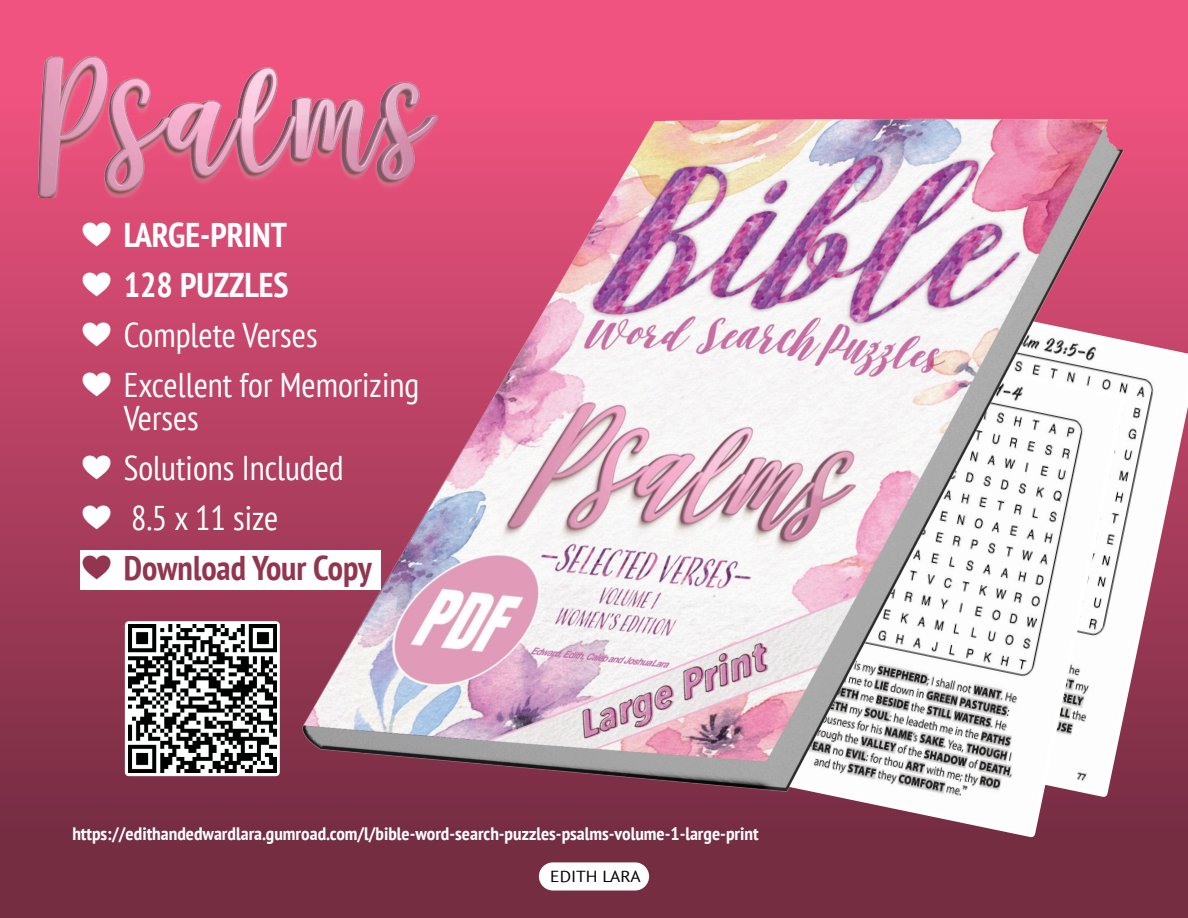
<style>
.page{position:relative;width:1188px;height:918px;background:#fff}
.page>*{position:absolute;margin:0;border:0;box-sizing:border-box;transform-origin:0 0}
.t1{font:condensed 34.35px/32.8px "PT Sans";color:#fff}
.t2{font:700 condensed 34.35px "PT Sans";color:#fff}
.t3{font:700 condensed 34.35px "PT Sans";color:#923550}
.t4{font:700 condensed 18px "PT Sans";color:#fff;scale:1.06 1}
.t5{font:16.05px "PT Sans";color:#000;scale:1.1 1}
</style>
<div class="page">
<div style="left:0;top:0;width:1188px;height:918px;background:linear-gradient(to bottom,#fb5685,#6b2a3d)"></div>
<img style="left:1133px;top:298px;width:55px;height:495px">
<img style="left:292px;top:75px;width:841px;height:768px">
<div style="left:125px;top:621px;width:155px;height:155px;border:8px solid #fff"></div>
<img style="left:129px;top:625px;width:147px;height:147px">
<div style="left:539px;top:862px;width:110px;height:29px;background:#fff;border-radius:14px"></div>
<div style="left:80px;top:550px;width:301px;height:39px;background:#fff"></div>
<img style="left:39px;top:56px;width:398px;height:141px">
<h1 class="t2" style="left:83px;top:221px;width:206px">★ LARGE-PRINT</h1>
<h1 class="t2" style="left:83px;top:271px;width:208px">★ 128 PUZZLES</h1>
<h1 class="t1" style="left:83px;top:322px;width:236px">★ Complete Verses</h1>
<h1 class="t1" style="left:124px;top:372px;width:297px;text-indent:-41px">★ Excellent for Memorizing<br>Verses</h1>
<h1 class="t1" style="left:83px;top:455px;width:263px">★ Solutions Included</h1>
<h1 class="t1" style="left:83px;top:505px;width:197px">★ 8.5 x 11 size</h1>
<h1 class="t3" style="left:83px;top:554px;width:291px">★ Download Your Copy</h1>
<p class="t4" style="left:72px;top:826px;width:649px">https://edithandedwardlara.gumroad.com/l/bible-word-search-puzzles-psalms-volume-1-large-print</p>
<p class="t5" style="left:550px;top:869px;width:84px">EDITH LARA</p>
</div>
